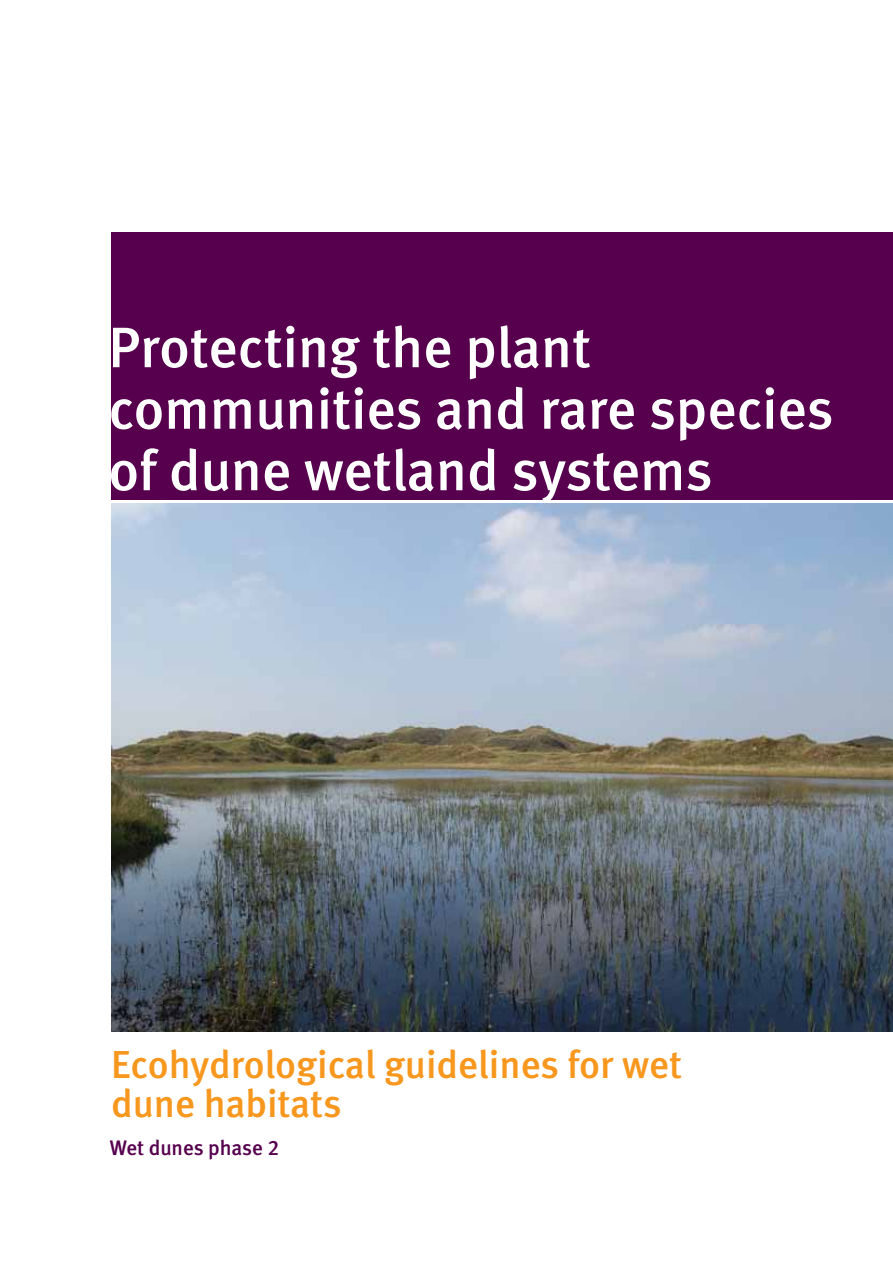
<style>
.page{position:relative;width:893px;height:1263px;background:#fff}
.page>*{position:absolute;margin:0;border:0;box-sizing:border-box;transform-origin:0 0}
.t1{font:500 57px/61.5px "EA Meta";color:#fff}
.t2{font:500 39px/39px "EA Meta";color:#f8971d}
.t3{font:500 21px "EA Meta";letter-spacing:-.005em;color:#56004e}
</style>
<div class="page">
<div style="left:111px;top:232px;width:782px;height:268px;background:#56004e"></div>
<img style="left:111px;top:504px;width:782px;height:527px">
<p class="t1" style="left:108px;top:316px;width:726px">Protecting the plant communities and rare species of dune wetland systems</p>
<p class="t2" style="left:111px;top:1045px;width:572px">Ecohydrological guidelines for wet dune habitats</p>
<p class="t3" style="left:110px;top:1136px;width:171px">Wet dunes phase 2</p>
</div>
